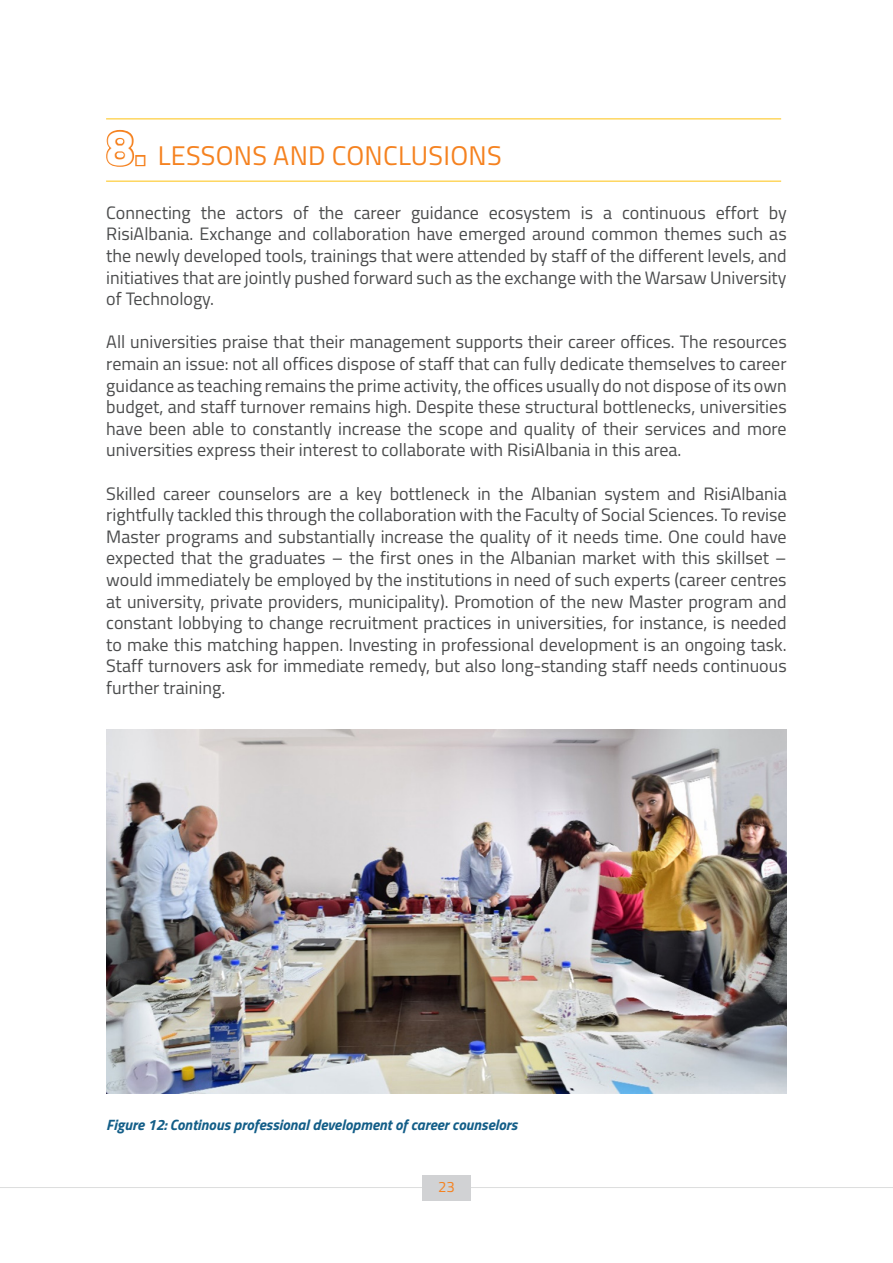
<style>
.page{position:relative;width:893px;height:1263px;background:#fff}
.page>*{position:absolute;margin:0;border:0;box-sizing:border-box;transform-origin:0 0}
.t1{font:27px "Titillium";letter-spacing:.01em;color:#f58220}
.t2{font:18px/21.6px "Titillium";color:#4b4c4d;text-align:justify}
.t3{font:italic 700 15px "Titillium";color:#135e88}
.t4{font:15px "Titillium";color:#f58220}
.s1{font-weight:700;font-size:49.5px}
</style>
<div class="page">
<hr style="left:0;top:1187px;width:893px;height:1px;background:#4b4c4d">
<div style="left:422px;top:1174px;width:49px;height:26px;background:#d1d2d4"></div>
<hr style="left:106px;top:181px;width:675px;height:1px;background:#fec210">
<hr style="left:106px;top:119px;width:675px;height:1px;background:#fec210">
<img style="left:106px;top:729px;width:681px;height:365px">
<p class="t1" style="left:106px;top:135px;width:397px"><span class="s1">8.</span> LESSONS AND CONCLUSIONS</p>
<p class="t2" style="left:106px;top:201px;width:682px">Connecting the actors of the career guidance ecosystem is a continuous effort by RisiAlbania. Exchange and collaboration have emerged around common themes such as the newly developed tools, trainings that were attended by staff of the different levels, and initiatives that are jointly pushed forward such as the exchange with the Warsaw University of Technology.</p>
<p class="t2" style="left:106px;top:330px;width:682px">All universities praise that their management supports their career offices. The resources remain an issue: not all offices dispose of staff that can fully dedicate themselves to career guidance as teaching remains the prime activity, the offices usually do not dispose of its own budget, and staff turnover remains high. Despite these structural bottlenecks, universities have been able to constantly increase the scope and quality of their services and more universities express their interest to collaborate with RisiAlbania in this area.</p>
<p class="t2" style="left:106px;top:482px;width:682px">Skilled career counselors are a key bottleneck in the Albanian system and RisiAlbania rightfully tackled this through the collaboration with the Faculty of Social Sciences. To revise Master programs and substantially increase the quality of it needs time. One could have expected that the graduates – the first ones in the Albanian market with this skillset – would immediately be employed by the institutions in need of such experts (career centres at university, private providers, municipality). Promotion of the new Master program and constant lobbying to change recruitment practices in universities, for instance, is needed to make this matching happen. Investing in professional development is an ongoing task.<br>Staff turnovers ask for immediate remedy, but also long-standing staff needs continuous further training.</p>
<p class="t3" style="left:106px;top:1112px;width:413px">Figure 12: Continous professional development of career counselors</p>
<p class="t4" style="left:438px;top:1176px;width:18px">23</p>
</div>
